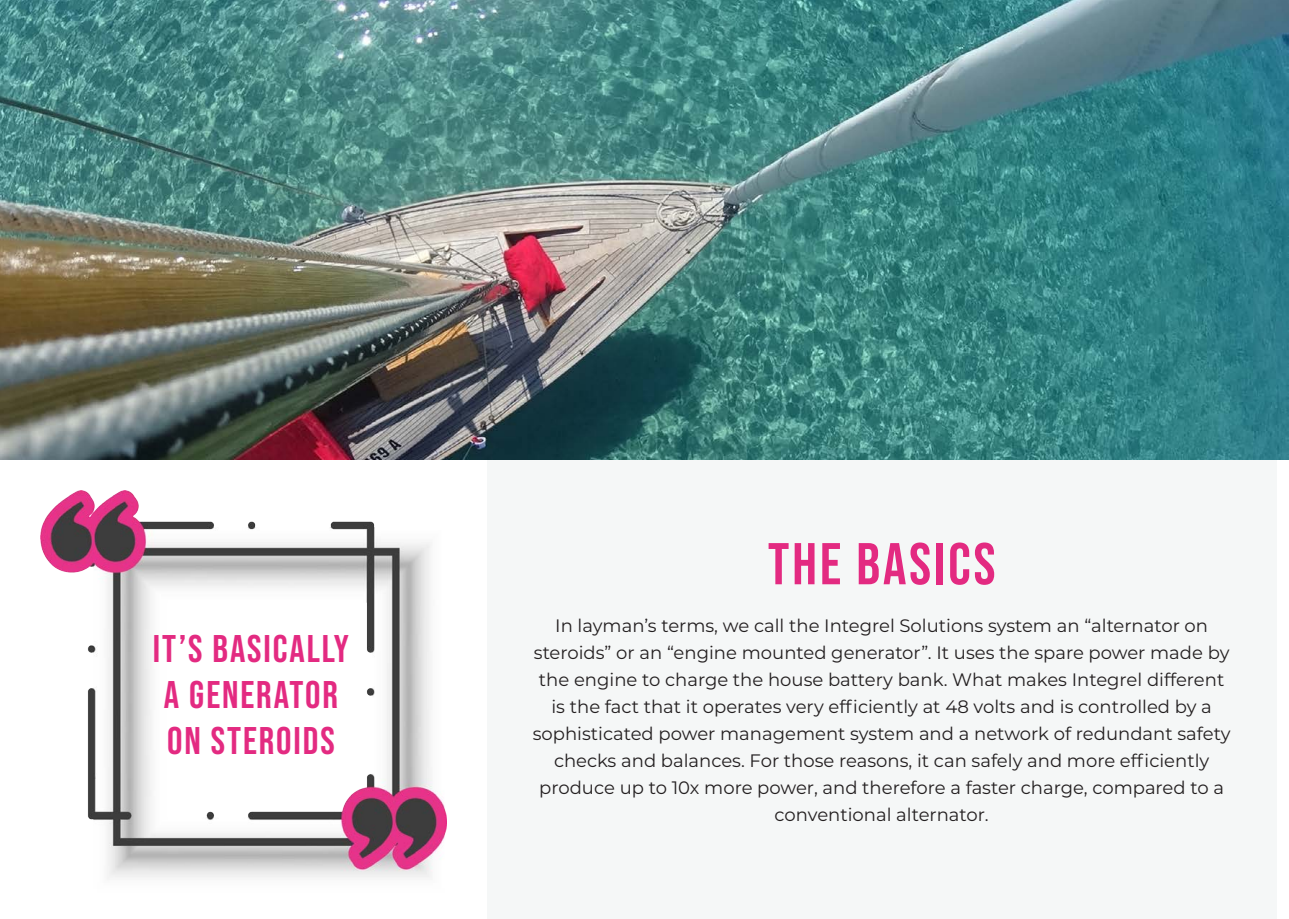
<style>
.page{position:relative;width:1289px;height:919px;background:#fff}
.page>*{position:absolute;margin:0;border:0;box-sizing:border-box;transform-origin:0 0}
.t1{font:700 58.8px "Bebas Neue Pro";letter-spacing:.05em;color:#e32a81}
.t2{font:700 38.55px/46.2px "Bebas Neue Pro";letter-spacing:.05em;color:#e32a81}
.t3{font:18px/27px "Montserrat";color:#231f20;text-align:center}
</style>
<div class="page">
<img style="left:40px;top:490px;width:406px;height:389px">
<div style="left:487px;top:459px;width:789px;height:459px;background:#f5f7f7"></div>
<img style="left:0;top:0;width:1288px;height:459px">
<p class="t2" style="left:153px;top:624px;width:197px">IT’S BASICALLY<br>A GENERATOR<br>ON STEROIDS</p>
<p class="t1" style="left:768px;top:530px;width:229px">THE BASICS</p>
<p class="t3" style="left:532px;top:611px;width:699px">In layman’s terms, we call the Integrel Solutions system an “alternator on steroids” or an “engine mounted generator”. It uses the spare power made by the engine to charge the house battery bank. What makes Integrel different is the fact that it operates very efficiently at 48 volts and is controlled by a sophisticated power management system and a network of redundant safety checks and balances. For those reasons, it can safely and more efficiently produce up to 10x more power, and therefore a faster charge, compared to a conventional alternator.</p>
</div>
